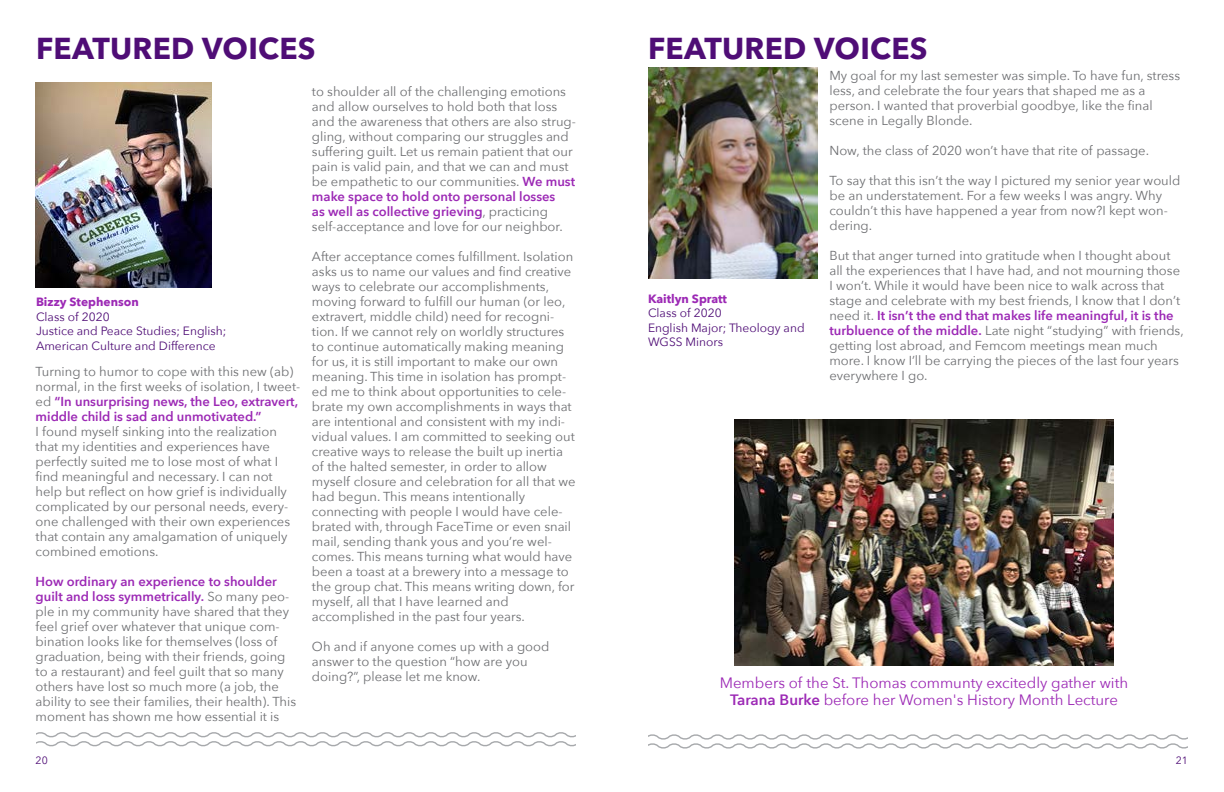
<style>
.page{position:relative;width:1224px;height:792px;background:#fff}
.page>*{position:absolute;margin:0;border:0;box-sizing:border-box;transform-origin:0 0}
.t1{font:700 30px "Avenir Next LT Pro";letter-spacing:.01em;color:#4f0d76}
.t2{font:15px/17px "Avenir Next";color:#9c29b5;text-align:center}
.t3{font:13px/15px "Avenir Next";color:#6d6e71}
.t4{font:12px/14.4px "Avenir Next";color:#4f0d76}
.t5{font:700 12px "Avenir Next";color:#9c29b5}
.t6{font:10.5px "Avenir Next LT Pro";color:#4f0d76}
.s1{font-weight:600;color:#9c29b5}
.s2{font-weight:600}
</style>
<div class="page">
<svg style="left:648px;top:734px;width:540px;height:15px"></svg>
<img style="left:648px;top:67px;width:170px;height:212px">
<img style="left:735px;top:419px;width:378px;height:247px">
<svg style="left:36px;top:732px;width:540px;height:15px"></svg>
<img style="left:36px;top:83px;width:175px;height:205px">
<h1 class="t1" style="left:36px;top:30px;width:281px">FEATURED VOICES</h1>
<p class="t5" style="left:36px;top:292px;width:104px">Bizzy Stephenson</p>
<p class="t4" style="left:36px;top:309px;width:192px">Class of 2020<br>Justice and Peace Studies; English;<br>American Culture and Difference</p>
<p class="t3" style="left:36px;top:363px;width:266px">Turning to humor to cope with this new (ab) normal, in the first weeks of isolation, I tweet&shy;ed <span class="s1">“In unsurprising news, the Leo, extravert, middle child is sad and unmotivated.”</span></p>
<p class="t3" style="left:36px;top:423px;width:256px">I found myself sinking into the realization that my identities and experiences have perfectly suited me to lose most of what I find meaningful and necessary. I can not help but reflect on how grief is individually complicated by our personal needs, every&shy;one challenged with their own experiences that contain any amalgamation of uniquely combined emotions.</p>
<p class="t3" style="left:36px;top:573px;width:262px"><span class="s1">How ordinary an experience to shoulder guilt and loss symmetrically.</span> So many peo&shy;ple in my community have shared that they feel grief over whatever that unique com&shy;bination looks like for themselves (loss of graduation, being with their friends, going to a restaurant) and feel guilt that so many others have lost so much more (a job, the ability to see their families, their health). This moment has shown me how essential it is</p>
<p class="t3" style="left:312px;top:83px;width:265px">to shoulder all of the challenging emotions and allow ourselves to hold both that loss and the awareness that others are also strug&shy;gling, without comparing our struggles and suffering guilt. Let us remain patient that our pain is valid pain, and that we can and must be empathetic to our communities. <span class="s1">We must make space to hold onto personal losses<br>as well as collective grieving</span>, practicing self-acceptance and love for our neighbor.</p>
<p class="t3" style="left:312px;top:248px;width:265px">After acceptance comes fulfillment. Isolation asks us to name our values and find creative ways to celebrate our accomplishments, moving forward to fulfill our human (or leo, extravert, middle child) need for recogni&shy;tion. If we cannot rely on worldly structures to continue automatically making meaning for us, it is still important to make our own meaning. This time in isolation has prompt&shy;ed me to think about opportunities to cele&shy;brate my own accomplishments in ways that are intentional and consistent with my indi&shy;vidual values. I am committed to seeking out creative ways to release the built up inertia of the halted semester, in order to allow myself closure and celebration for all that we had begun. This means intentionally connecting with people I would have cele&shy;brated with, through FaceTime or even snail mail, sending thank yous and you’re wel&shy;comes. This means turning what would have been a toast at a brewery into a message to the group chat. This means writing down, for myself, all that I have learned and accomplished in the past four years.</p>
<p class="t3" style="left:312px;top:638px;width:239px">Oh and if anyone comes up with a good answer to the question “how are you doing?”, please let me know.</p>
<p class="t6" style="left:36px;top:754px;width:14px">20</p>
<h1 class="t1" style="left:648px;top:30px;width:281px">FEATURED VOICES</h1>
<p class="t5" style="left:648px;top:288px;width:80px">Kaitlyn Spratt</p>
<p class="t4" style="left:648px;top:305px;width:158px">Class of 2020<br>English Major; Theology and<br>WGSS Minors</p>
<p class="t3" style="left:829px;top:68px;width:352px">My goal for my last semester was simple. To have fun, stress less, and celebrate the four years that shaped me as a person. I wanted that proverbial goodbye, like the final scene in Legally Blonde.</p>
<p class="t3" style="left:829px;top:143px;width:321px">Now, the class of 2020 won’t have that rite of passage.</p>
<p class="t3" style="left:829px;top:173px;width:352px">To say that this isn’t the way I pictured my senior year would be an understatement. For a few weeks I was angry. Why couldn’t this have happened a year from now?I kept won&shy;dering.</p>
<p class="t3" style="left:829px;top:248px;width:356px">But that anger turned into gratitude when I thought about all the experiences that I have had, and not mourning those I won’t. While it would have been nice to walk across that stage and celebrate with my best friends, I know that I don’t need it. <span class="s1">It isn’t the end that makes life meaningful, it is the turbluence of the middle.</span> Late night “studying” with friends, getting lost abroad, and Femcom meetings mean much more. I know I’ll be carrying the pieces of the last four years everywhere I go.</p>
<p class="t2" style="left:720px;top:674px;width:410px">Members of the St. Thomas communty excitedly gather with<br><span class="s2">Tarana Burke</span> before her Women's History Month Lecture</p>
<p class="t6" style="left:1176px;top:754px;width:14px">21</p>
</div>
